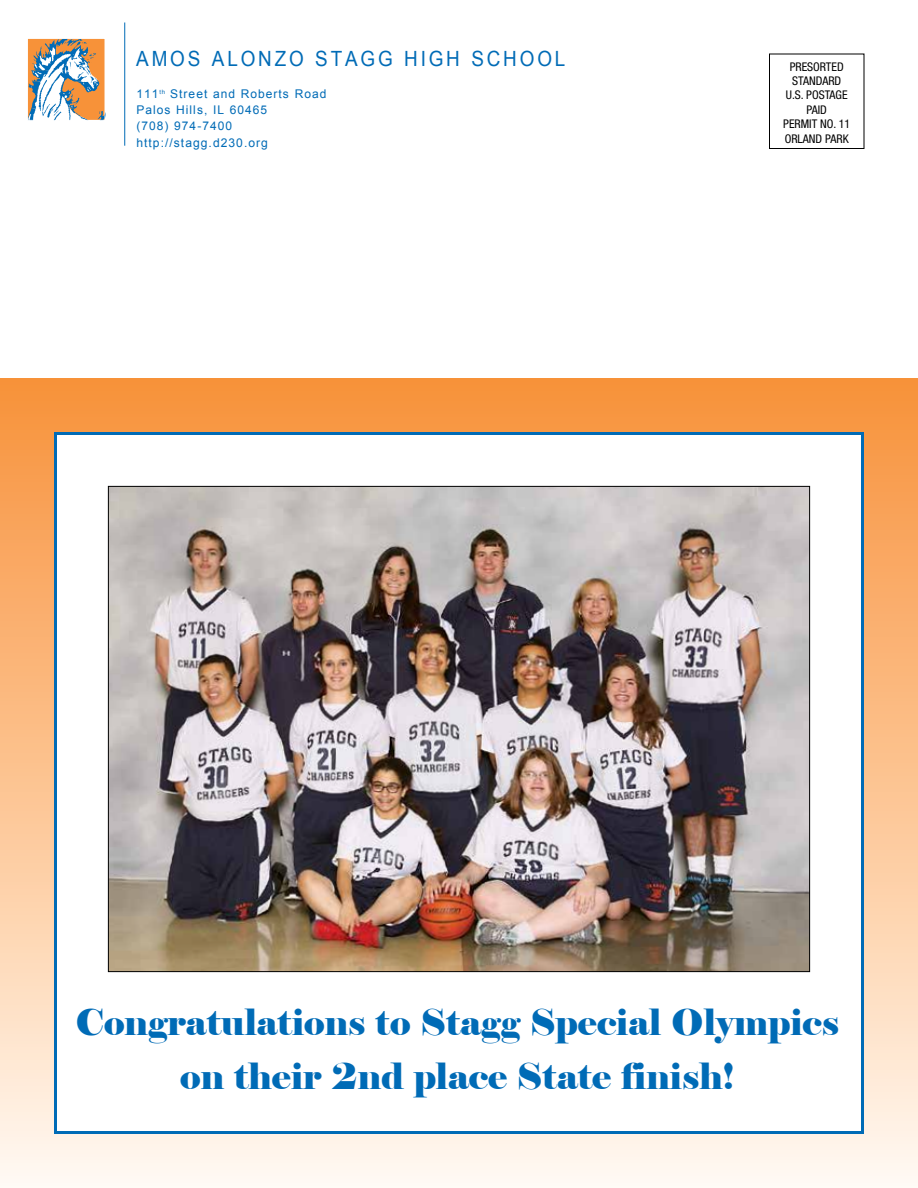
<style>
.page{position:relative;width:918px;height:1188px;background:#fff}
.page>*{position:absolute;margin:0;border:0;box-sizing:border-box;transform-origin:0 0}
.t1{font:36px/54px "Elephant";color:#006bb6;text-align:center}
.t2{font:21px "Arial";letter-spacing:.15em;color:#006bb6;scale:.9 1}
.t3{font:12.15px "Arial";letter-spacing:.085em;color:#006bb6}
.t4{font:12px/16px "Arial";letter-spacing:.085em;color:#006bb6}
.t5{font:condensed 12px/14.4px "Helvetica Neue";color:#000;text-align:center}
</style>
<div class="page">
<div style="left:0;top:378px;width:918px;height:810px;background:linear-gradient(to bottom,#f89138,#fff8f0)"></div>
<div style="left:769px;top:54px;width:95px;height:95px;border:1px solid #000"></div>
<div style="left:54px;top:432px;width:810px;height:702px;background:#fff;border:3px solid #006bb6"></div>
<svg style="left:29px;top:40px;width:74px;height:79px"></svg>
<div style="left:27px;top:38px;width:78px;height:83px;border:1px solid #fff"></div>
<hr style="left:124px;top:23px;width:1px;height:123px;background:#006bb6">
<img style="left:110px;top:488px;width:698px;height:482px">
<p class="t2" style="left:136px;top:45px;width:478px">AMOS ALONZO STAGG HIGH SCHOOL</p>
<p class="t4" style="left:136px;top:86px;width:191px">111<sup>th</sup> Street and Roberts Road<br>Palos Hills, IL 60465<br>(708) 974-7400</p>
<p class="t3" style="left:136px;top:134px;width:133px">http://stagg.d230.org</p>
<p class="t5" style="left:783px;top:59px;width:69px">PRESORTED<br>STANDARD<br>U.S. POSTAGE<br>PAID<br>PERMIT NO. 11<br>ORLAND PARK</p>
<p class="t1" style="left:76px;top:996px;width:765px">Congratulations to Stagg Special Olympics on their 2nd place State finish!</p>
</div>
